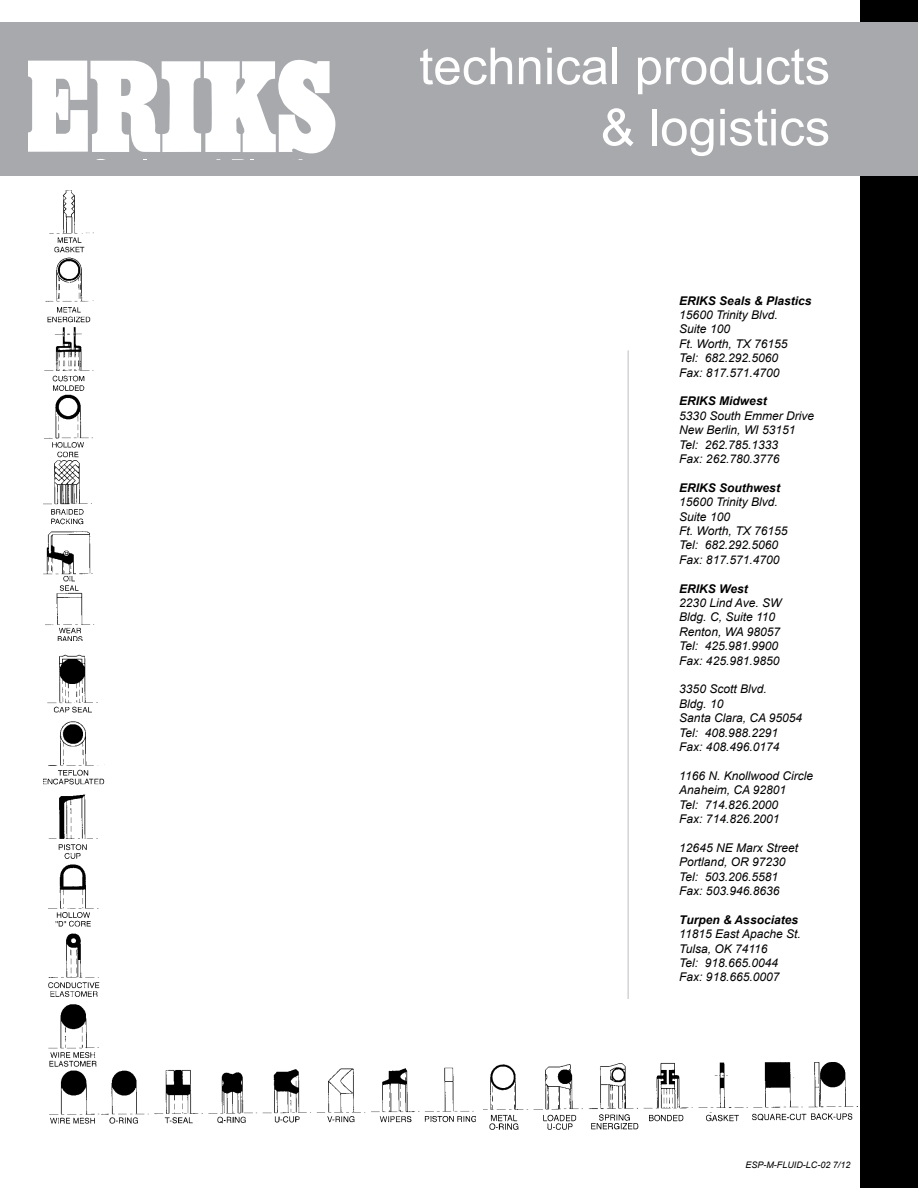
<style>
.page{position:relative;width:918px;height:1188px;background:#fff}
.page>*{position:absolute;margin:0;border:0;box-sizing:border-box;transform-origin:0 0}
.t1{font:51px/61.2px "Arial";color:#fff;text-align:right}
.t2{font:italic 12px/14.4px "Arial";color:#000}
.t3{font:italic 700 12px "Arial";color:#000}
.t4{font:italic 9px "Arial";color:#000}
</style>
<div class="page">
<div style="left:861px;top:0;width:57px;height:1188px;background:#000"></div>
<div style="left:0;top:23px;width:918px;height:153px;background:#a7a9ac"></div>
<svg style="left:29px;top:59px;width:307px;height:101px"></svg>
<hr style="left:628px;top:350px;width:1px;height:649px;background:#bcbec0">
<img style="left:43px;top:190px;width:51px;height:450px">
<img style="left:43px;top:655px;width:62px;height:468px">
<img style="left:101px;top:1068px;width:375px;height:55px">
<img style="left:483px;top:1063px;width:374px;height:67px">
<h1 class="t1" style="left:419px;top:36px;width:413px">technical products &amp; logistics</h1>
<p class="t3" style="left:679px;top:292px;width:134px">ERIKS Seals &amp; Plastics</p>
<p class="t2" style="left:679px;top:308px;width:110px">15600 Trinity Blvd.<br>Suite 100<br>Ft. Worth, TX 76155<br>Tel: 682.292.5060<br>Fax: 817.571.4700</p>
<p class="t3" style="left:679px;top:393px;width:89px">ERIKS Midwest</p>
<p class="t2" style="left:679px;top:409px;width:136px">5330 South Emmer Drive<br>New Berlin, WI 53151<br>Tel: 262.785.1333<br>Fax: 262.780.3776</p>
<p class="t3" style="left:679px;top:480px;width:102px">ERIKS Southwest</p>
<p class="t2" style="left:679px;top:495px;width:110px">15600 Trinity Blvd.<br>Suite 100<br>Ft. Worth, TX 76155<br>Tel: 682.292.5060<br>Fax: 817.571.4700</p>
<p class="t3" style="left:679px;top:580px;width:70px">ERIKS West</p>
<p class="t2" style="left:679px;top:596px;width:104px">2230 Lind Ave. SW<br>Bldg. C, Suite 110<br>Renton, WA 98057<br>Tel: 425.981.9900<br>Fax: 425.981.9850</p>
<p class="t2" style="left:679px;top:682px;width:124px">3350 Scott Blvd.<br>Bldg. 10<br>Santa Clara, CA 95054<br>Tel: 408.988.2291<br>Fax: 408.496.0174</p>
<p class="t2" style="left:679px;top:769px;width:135px">1166 N. Knollwood Circle<br>Anaheim, CA 92801<br>Tel: 714.826.2000<br>Fax: 714.826.2001</p>
<p class="t2" style="left:679px;top:841px;width:120px">12645 NE Marx Street<br>Portland, OR 97230<br>Tel: 503.206.5581<br>Fax: 503.946.8636</p>
<p class="t3" style="left:679px;top:912px;width:120px">Turpen &amp; Associates</p>
<p class="t2" style="left:679px;top:927px;width:123px">11815 East Apache St.<br>Tulsa, OK 74116<br>Tel: 918.665.0044<br>Fax: 918.665.0007</p>
<p class="t4" style="left:745px;top:1159px;width:107px">ESP-M-FLUID-LC-02 7/12</p>
</div>
